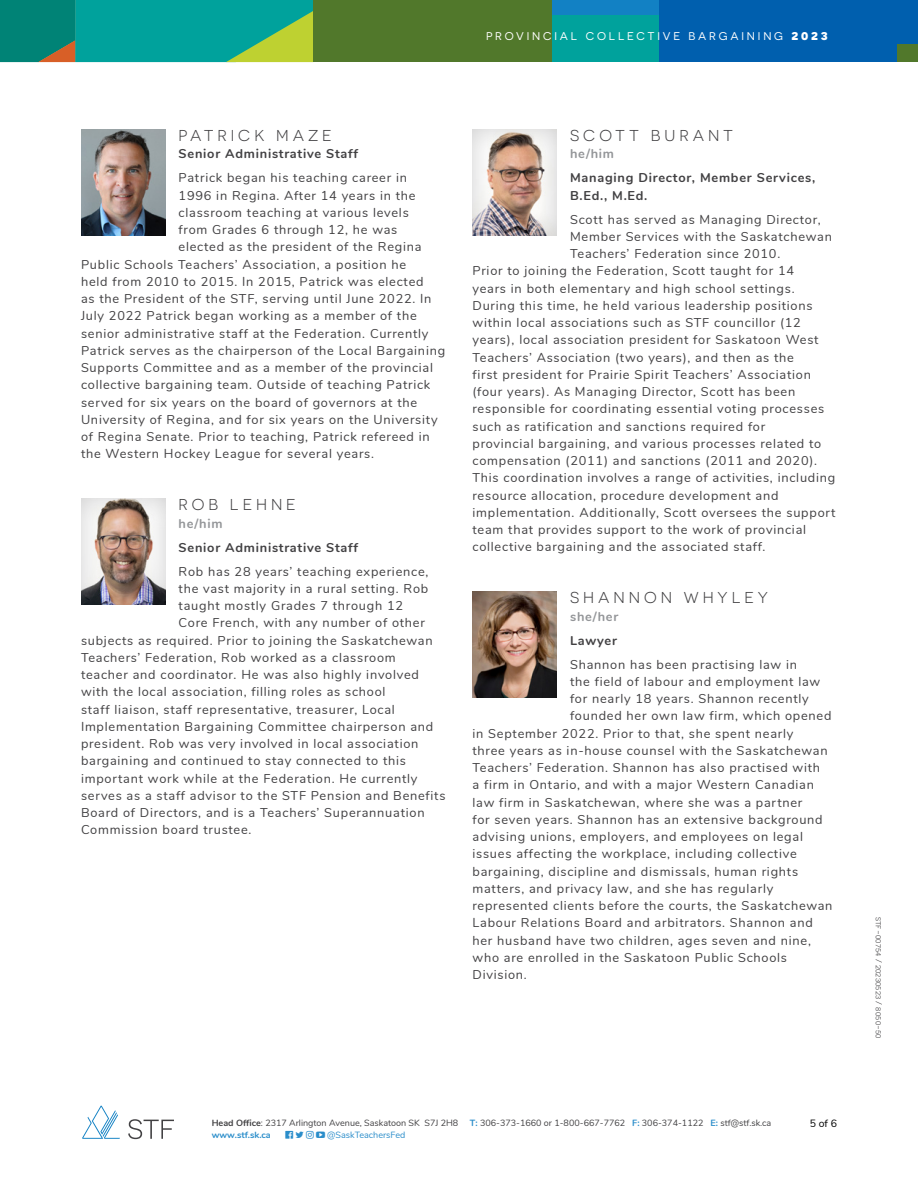
<style>
.page{position:relative;width:918px;height:1188px;background:#fff}
.page>*{position:absolute;margin:0;border:0;box-sizing:border-box;transform-origin:0 0}
.SUBHEAD_1{font:15.75px "Novecentosanswide";letter-spacing:.25em;color:#414042}
.BODY{font:12.75px "Nunito";letter-spacing:.06em;color:#414042}
.SUBHEAD_3{font:700 12.75px/17.2px "Nunito";letter-spacing:.06em;color:#414042}
.SUBHEAD_3-2{font:700 12.75px "Nunito";letter-spacing:.06em;color:#939598}
.Pronoun{font:700 12.75px "Nunito";color:#939598}
.t1{font:11.25px "Novecentosanswide";letter-spacing:.25em;color:#fff}
.t2{font:10.5px "Nunito Sans";color:#000}
.t3{font:9px "Nunito";color:#414042}
.t4{font:9px "Novecentosans";letter-spacing:.02em;color:#414042}
.t5{font:9px "Nunito";color:#2a8dca}
.t6{font:700 9px "Nunito";color:#2a8dca}
.s1{font-weight:800}
.s2{font-weight:700}
.s3{font-weight:700;color:#2a8dca}
</style>
<div class="page">
<div style="left:659px;top:0;width:238px;height:62px;background:#005fae"></div>
<div style="left:552px;top:0;width:107px;height:22px;background:#1281c4"></div>
<div style="left:552px;top:16px;width:107px;height:46px;background:#00a29c"></div>
<div style="left:897px;top:41px;width:21px;height:21px;background:#51782b"></div>
<div style="left:897px;top:0;width:21px;height:44px;background:#005fae"></div>
<div style="left:313px;top:0;width:239px;height:62px;background:#51782b"></div>
<svg style="left:0;top:0;width:313px;height:62px;background:#1a9f85"></svg>
<svg style="left:82px;top:1106px;width:38px;height:33px"></svg>
<svg style="left:128px;top:1119px;width:46px;height:20px"></svg>
<img style="left:81px;top:129px;width:84px;height:107px">
<div style="left:69px;top:489px;width:109px;height:117px;background:#414042;opacity:.25"></div>
<div style="left:460px;top:119px;width:110px;height:117px;background:#414042;opacity:.25"></div>
<div style="left:460px;top:582px;width:110px;height:117px;background:#414042;opacity:.25"></div>
<p class="t1" style="left:486px;top:30px;width:343px">PROVINCIAL COLLECTIVE BARGAINING <span class="s1">2023</span></p>
<p class="SUBHEAD_1" style="left:179px;top:127px;width:154px">PATRICK MAZE</p>
<p class="SUBHEAD_3" style="left:179px;top:145px;width:181px">Senior Administrative Staff</p>
<p class="BODY" style="left:179px;top:169px;width:230px">Patrick began his teaching career in</p>
<p class="BODY" style="left:179px;top:186px;width:239px">1996 in Regina. After 14 years in the</p>
<p class="BODY" style="left:179px;top:203px;width:232px">classroom teaching at various levels</p>
<p class="BODY" style="left:179px;top:220px;width:220px">from Grades 6 through 12, he was</p>
<p class="BODY" style="left:179px;top:238px;width:244px">elected as the president of the Regina</p>
<p class="BODY" style="left:81px;top:255px;width:327px">Public Schools Teachers’ Association, a position he</p>
<p class="BODY" style="left:81px;top:272px;width:344px">held from 2010 to 2015. In 2015, Patrick was elected</p>
<p class="BODY" style="left:81px;top:289px;width:352px">as the President of the STF, serving until June 2022. In</p>
<p class="BODY" style="left:81px;top:307px;width:337px">July 2022 Patrick began working as a member of the</p>
<p class="BODY" style="left:81px;top:324px;width:349px">senior administrative staff at the Federation. Currently</p>
<p class="BODY" style="left:81px;top:341px;width:366px">Patrick serves as the chairperson of the Local Bargaining</p>
<p class="BODY" style="left:81px;top:358px;width:354px">Supports Committee and as a member of the provincial</p>
<p class="BODY" style="left:81px;top:376px;width:351px">collective bargaining team. Outside of teaching Patrick</p>
<p class="BODY" style="left:81px;top:393px;width:338px">served for six years on the board of governors at the</p>
<p class="BODY" style="left:81px;top:410px;width:358px">University of Regina, and for six years on the University</p>
<p class="BODY" style="left:81px;top:427px;width:350px">of Regina Senate. Prior to teaching, Patrick refereed in</p>
<p class="BODY" style="left:81px;top:445px;width:295px">the Western Hockey League for several years.</p>
<p class="SUBHEAD_1" style="left:179px;top:496px;width:119px">ROB LEHNE</p>
<p class="SUBHEAD_3-2" style="left:179px;top:514px;width:46px">he/him</p>
<p class="SUBHEAD_3" style="left:179px;top:538px;width:181px">Senior Administrative Staff</p>
<p class="BODY" style="left:179px;top:562px;width:251px">Rob has 28 years’ teaching experience,</p>
<p class="BODY" style="left:179px;top:579px;width:251px">the vast majority in a rural setting. Rob</p>
<p class="BODY" style="left:179px;top:596px;width:226px">taught mostly Grades 7 through 12</p>
<p class="BODY" style="left:179px;top:614px;width:248px">Core French, with any number of other</p>
<p class="BODY" style="left:81px;top:631px;width:353px">subjects as required. Prior to joining the Saskatchewan</p>
<p class="BODY" style="left:81px;top:648px;width:316px">Teachers’ Federation, Rob worked as a classroom</p>
<p class="BODY" style="left:81px;top:665px;width:339px">teacher and coordinator. He was also highly involved</p>
<p class="BODY" style="left:81px;top:683px;width:306px">with the local association, filling roles as school</p>
<p class="BODY" style="left:81px;top:700px;width:315px">staff liaison, staff representative, treasurer, Local</p>
<p class="BODY" style="left:81px;top:717px;width:354px">Implementation Bargaining Committee chairperson and</p>
<p class="BODY" style="left:81px;top:734px;width:339px">president. Rob was very involved in local association</p>
<p class="BODY" style="left:81px;top:752px;width:326px">bargaining and continued to stay connected to this</p>
<p class="BODY" style="left:81px;top:769px;width:338px">important work while at the Federation. He currently</p>
<p class="BODY" style="left:81px;top:786px;width:366px">serves as a staff advisor to the STF Pension and Benefits</p>
<p class="BODY" style="left:81px;top:803px;width:345px">Board of Directors, and is a Teachers’ Superannuation</p>
<p class="BODY" style="left:81px;top:821px;width:172px">Commission board trustee.</p>
<p class="SUBHEAD_1" style="left:570px;top:127px;width:165px">SCOTT BURANT</p>
<p class="Pronoun" style="left:570px;top:145px;width:46px">he/him</p>
<p class="SUBHEAD_3" style="left:570px;top:169px;width:247px">Managing Director, Member Services,<br>B.Ed., M.Ed.</p>
<p class="BODY" style="left:570px;top:210px;width:252px">Scott has served as Managing Director,</p>
<p class="BODY" style="left:570px;top:227px;width:263px">Member Services with the Saskatchewan</p>
<p class="BODY" style="left:570px;top:244px;width:212px">Teachers’ Federation since 2010.</p>
<p class="BODY" style="left:472px;top:262px;width:323px">Prior to joining the Federation, Scott taught for 14</p>
<p class="BODY" style="left:472px;top:279px;width:324px">years in both elementary and high school settings.</p>
<p class="BODY" style="left:472px;top:296px;width:342px">During this time, he held various leadership positions</p>
<p class="BODY" style="left:472px;top:313px;width:330px">within local associations such as STF councillor (12</p>
<p class="BODY" style="left:472px;top:331px;width:348px">years), local association president for Saskatoon West</p>
<p class="BODY" style="left:472px;top:348px;width:323px">Teachers’ Association (two years), and then as the</p>
<p class="BODY" style="left:472px;top:365px;width:340px">first president for Prairie Spirit Teachers’ Association</p>
<p class="BODY" style="left:472px;top:382px;width:324px">(four years). As Managing Director, Scott has been</p>
<p class="BODY" style="left:472px;top:400px;width:353px">responsible for coordinating essential voting processes</p>
<p class="BODY" style="left:472px;top:417px;width:294px">such as ratification and sanctions required for</p>
<p class="BODY" style="left:472px;top:434px;width:350px">provincial bargaining, and various processes related to</p>
<p class="BODY" style="left:472px;top:451px;width:346px">compensation (2011) and sanctions (2011 and 2020).</p>
<p class="BODY" style="left:472px;top:469px;width:364px">This coordination involves a range of activities, including</p>
<p class="BODY" style="left:472px;top:486px;width:308px">resource allocation, procedure development and</p>
<p class="BODY" style="left:472px;top:503px;width:365px">implementation. Additionally, Scott oversees the support</p>
<p class="BODY" style="left:472px;top:520px;width:335px">team that provides support to the work of provincial</p>
<p class="BODY" style="left:472px;top:538px;width:294px">collective bargaining and the associated staff.</p>
<p class="SUBHEAD_1" style="left:570px;top:589px;width:199px">SHANNON WHYLEY</p>
<p class="SUBHEAD_3-2" style="left:570px;top:607px;width:50px">she/her</p>
<p class="SUBHEAD_3" style="left:570px;top:631px;width:48px">Lawyer</p>
<p class="BODY" style="left:570px;top:655px;width:229px">Shannon has been practising law in</p>
<p class="BODY" style="left:570px;top:672px;width:252px">the field of labour and employment law</p>
<p class="BODY" style="left:570px;top:689px;width:240px">for nearly 18 years. Shannon recently</p>
<p class="BODY" style="left:570px;top:707px;width:263px">founded her own law firm, which opened</p>
<p class="BODY" style="left:472px;top:724px;width:323px">in September 2022. Prior to that, she spent nearly</p>
<p class="BODY" style="left:472px;top:741px;width:357px">three years as in-house counsel with the Saskatchewan</p>
<p class="BODY" style="left:472px;top:758px;width:349px">Teachers’ Federation. Shannon has also practised with</p>
<p class="BODY" style="left:472px;top:776px;width:343px">a firm in Ontario, and with a major Western Canadian</p>
<p class="BODY" style="left:472px;top:793px;width:331px">law firm in Saskatchewan, where she was a partner</p>
<p class="BODY" style="left:472px;top:810px;width:352px">for seven years. Shannon has an extensive background</p>
<p class="BODY" style="left:472px;top:827px;width:332px">advising unions, employers, and employees on legal</p>
<p class="BODY" style="left:472px;top:845px;width:326px">issues affecting the workplace, including collective</p>
<p class="BODY" style="left:472px;top:862px;width:327px">bargaining, discipline and dismissals, human rights</p>
<p class="BODY" style="left:472px;top:879px;width:302px">matters, and privacy law, and she has regularly</p>
<p class="BODY" style="left:472px;top:896px;width:362px">represented clients before the courts, the Saskatchewan</p>
<p class="BODY" style="left:472px;top:914px;width:342px">Labour Relations Board and arbitrators. Shannon and</p>
<p class="BODY" style="left:472px;top:931px;width:340px">her husband have two children, ages seven and nine,</p>
<p class="BODY" style="left:472px;top:948px;width:316px">who are enrolled in the Saskatoon Public Schools</p>
<p class="BODY" style="left:472px;top:965px;width:56px">Division.</p>
<p class="t3" style="left:212px;top:1116px;width:248px"><span class="s2">Head Office</span>: 2317 Arlington Avenue, Saskatoon SK S7J 2H8</p>
<p class="t3" style="left:470px;top:1116px;width:303px"><span class="s3">T:</span> 306-373-1660 or 1-800-667-7762 <span class="s3">F:</span> 306-374-1122 <span class="s3">E:</span> stf@stf.sk.ca</p>
<p class="t2" style="left:810px;top:1116px;width:29px">5 of 6</p>
<p class="t6" style="left:212px;top:1128px;width:61px">www.stf.sk.ca</p>
<p class="t5" style="left:327px;top:1128px;width:80px">@SaskTeachersFed</p>
<p class="t4" style="left:884px;top:917px;width:123px;rotate:90deg">stf-00754 / 20230523 / 8050-50</p>
</div>
